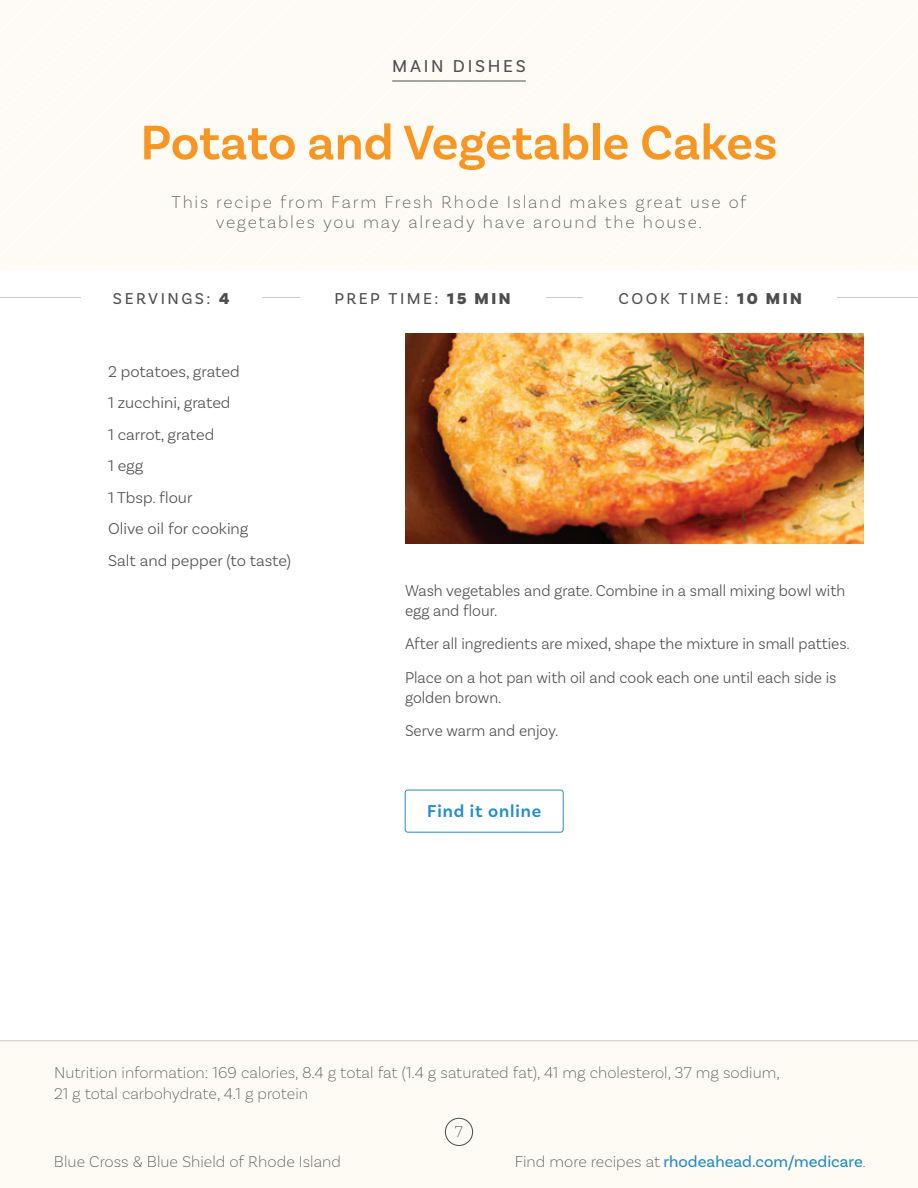
<style>
.page{position:relative;width:918px;height:1188px;background:#fff}
.page>*{position:absolute;margin:0;border:0;box-sizing:border-box;transform-origin:0 0}
.t1{font:600 51px "Basic Sans";color:#f79623}
.t2{font:200 18px/19.5px "Basic Sans";letter-spacing:.095em;color:#4c4d4e;text-align:center}
.t3{font:600 18px "Basic Sans";letter-spacing:.05em;color:#238ece}
.t4{font:18px "Basic Sans";letter-spacing:.15em;color:#4c4d4e}
.t5{font:300 16.5px/33.3px "Basic Sans";color:#4c4d4e;scale:.95 1}
.t6{font:200 16.5px/21px "Basic Sans";color:#4c4d4e}
.t7{font:300 16.5px/31.5px "Basic Sans";color:#4c4d4e}
.t8{font:16.5px "Basic Sans";color:#238ece}
.t9{font:16.5px "Basic Sans";letter-spacing:.155em;color:#4c4d4e}
.s1{font-weight:900}
.s2{font-weight:200;color:#4c4d4e}
</style>
<div class="page">
<div style="left:0;top:1041px;width:918px;height:147px;background:#fefbf4"></div>
<hr style="left:0;top:1040px;width:918px;height:1px;background:#cac9c9">
<div style="left:0;top:0;width:918px;height:270px;background:#fefbf4"></div>
<img style="left:405px;top:334px;width:459px;height:210px">
<hr style="left:0;top:297px;width:918px;height:1px;background:#cac9c9">
<hr style="left:392px;top:81px;width:134px;height:1px;background:#4c4d4e">
<div style="left:300px;top:291px;width:245px;height:13px;background:#fff"></div>
<div style="left:81px;top:291px;width:180px;height:13px;background:#fff"></div>
<div style="left:584px;top:291px;width:253px;height:13px;background:#fff"></div>
<div style="left:405px;top:790px;width:158px;height:42px;border:1px solid #238ece;border-radius:3px"></div>
<p class="t4" style="left:392px;top:55px;width:135px">MAIN DISHES</p>
<h1 class="t1" style="left:140px;top:112px;width:639px">Potato and Vegetable Cakes</h1>
<p class="t2" style="left:172px;top:192px;width:576px">This recipe from Farm Fresh Rhode Island makes great use of vegetables you may already have around the house.</p>
<p class="t9" style="left:113px;top:288px;width:118px">SERVINGS: <span class="s1">4</span></p>
<p class="t9" style="left:334px;top:288px;width:178px">PREP TIME: <span class="s1">15 MIN</span></p>
<p class="t9" style="left:619px;top:288px;width:185px">COOK TIME: <span class="s1">10 MIN</span></p>
<p class="t7" style="left:108px;top:355px;width:185px">2 potatoes, grated<br>1 zucchini, grated<br>1 carrot, grated<br>1 egg<br>1 Tbsp. flour<br>Olive oil for cooking<br>Salt and pepper (to taste)</p>
<p class="t5" style="left:405px;top:581px;width:465px;line-height:19.8px">Wash vegetables and grate. Combine in a small mixing bowl with egg and flour.</p>
<p class="t5" style="left:405px;top:627px;width:470px">After all ingredients are mixed, shape the mixture in small patties.<br>Place on a hot pan with oil and cook each one until each side is</p>
<p class="t5" style="left:405px;top:680px;width:163px">golden brown.<br>Serve warm and enjoy.</p>
<p class="t3" style="left:427px;top:801px;width:116px">Find it online</p>
<p class="t6" style="left:54px;top:1062px;width:728px">Nutrition information: 169 calories, 8.4 g total fat (1.4 g saturated fat), 41 mg cholesterol, 37 mg sodium,<br>21 g total carbohydrate, 4.1 g protein</p>
<p class="t6" style="left:455px;top:1121px;width:10px">7</p>
<p class="t6" style="left:54px;top:1151px;width:289px">Blue Cross &amp; Blue Shield of Rhode Island</p>
<p class="t8" style="left:515px;top:1152px;width:353px"><span class="s2">Find more recipes at</span> rhodeahead.com/medicare<span class="s2">.</span></p>
</div>
